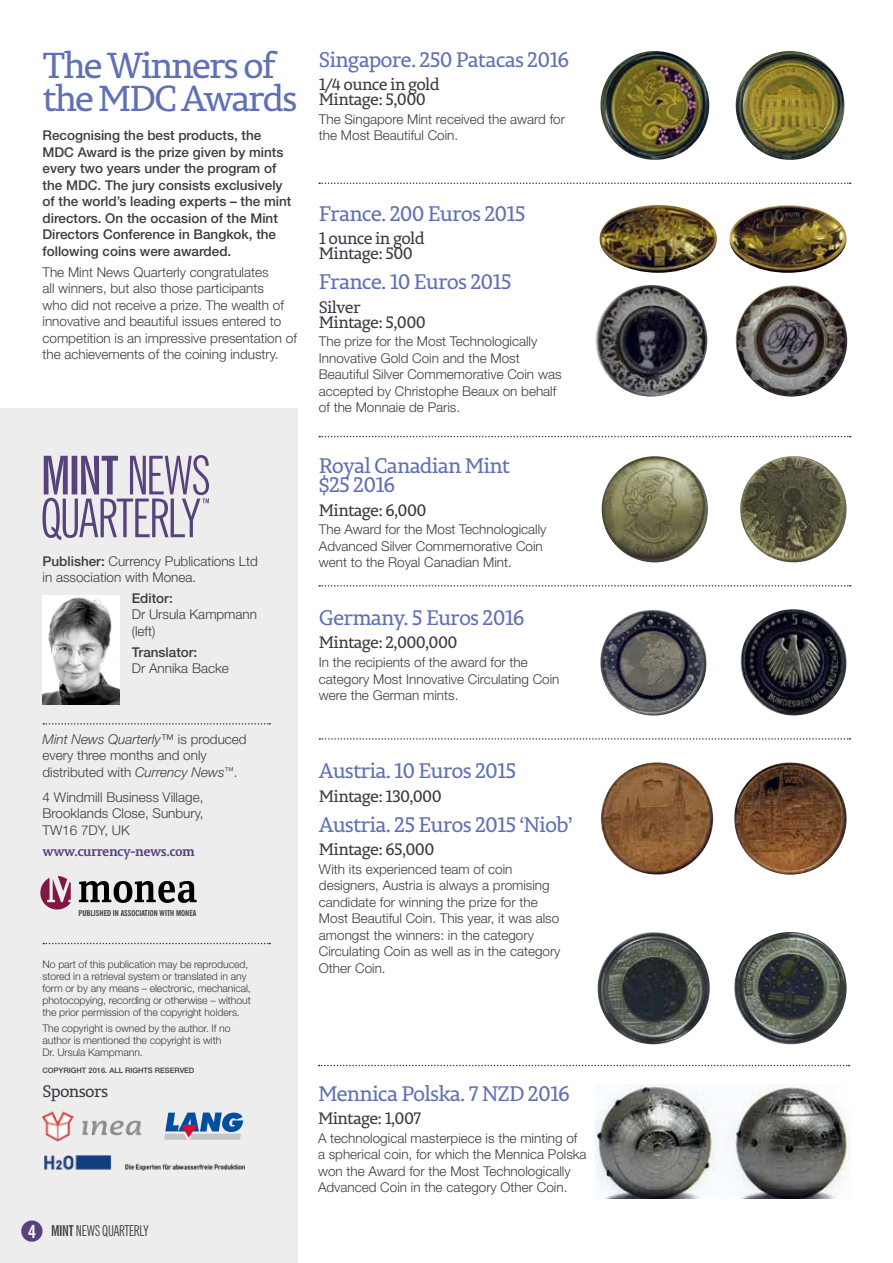
<style>
.page{position:relative;width:893px;height:1263px;background:#fff}
.page>*{position:absolute;margin:0;border:0;box-sizing:border-box;transform-origin:0 0}
.t1{font:36px/33px "Permian Slab Serif Typeface";letter-spacing:-.06em;color:#6070b4}
.t2{font:21px/19.5px "Permian Slab Serif Typeface";letter-spacing:-.04em;color:#6070b4}
.t3{font:16.5px/15px "Permian Slab Serif Typeface";letter-spacing:-.045em;color:#393b41}
.t4{font:extra-condensed 15px "News Gothic BT";letter-spacing:-.01em;color:#393b41}
.t5{font:300 13.5px/16.5px "Helvetica Neue";color:#3c3c3b}
.t6{font:500 13.5px/16.5px "Helvetica Neue";color:#3c3c3b}
.t7{font:700 13.5px "Permian Slab Serif Typeface";letter-spacing:-.04em;color:#58427e}
.t8{font:300 10.5px/12px "Helvetica Neue";letter-spacing:-.01em;color:#3c3c3b}
.t9{font:700 condensed 8.1px "News Gothic BT";color:#393b41}
.t10{font:500 7.5px "Helvetica Neue";color:#3c3c3b}
.s1{font-weight:500}
.s2{font-style:italic}
.s3{font-weight:700;font-stretch:condensed;font-size:18px;color:#fff}
.s4{font-weight:700}
</style>
<div class="page">
<div style="left:0;top:409px;width:298px;height:854px;background:#ededed"></div>
<div style="left:21px;top:1220px;width:22px;height:22px;background:#58427e;border-radius:50%"></div>
<svg style="left:43px;top:723px;width:227px;height:2px"></svg>
<svg style="left:43px;top:943px;width:227px;height:1px"></svg>
<img style="left:43px;top:595px;width:76px;height:110px">
<svg style="left:79px;top:881px;width:118px;height:22px"></svg>
<svg style="left:40px;top:876px;width:31px;height:33px"></svg>
<svg style="left:43px;top:455px;width:166px;height:85px"></svg>
<svg style="left:164px;top:1112px;width:79px;height:28px"></svg>
<img style="left:44px;top:1155px;width:201px;height:16px">
<img style="left:42px;top:1111px;width:100px;height:31px">
<svg style="left:319px;top:182px;width:532px;height:2px"></svg>
<svg style="left:319px;top:436px;width:532px;height:1px"></svg>
<svg style="left:319px;top:585px;width:532px;height:2px"></svg>
<svg style="left:319px;top:738px;width:531px;height:2px"></svg>
<svg style="left:319px;top:1065px;width:531px;height:1px"></svg>
<img style="left:595px;top:1085px;width:255px;height:114px">
<img style="left:600px;top:51px;width:109px;height:109px;border-radius:54px">
<img style="left:736px;top:51px;width:108px;height:109px;border-radius:54px">
<img style="left:600px;top:205px;width:117px;height:68px">
<img style="left:729px;top:205px;width:118px;height:68px">
<img style="left:596px;top:285px;width:111px;height:112px;border-radius:56px">
<img style="left:736px;top:285px;width:111px;height:112px;border-radius:56px">
<img style="left:602px;top:456px;width:106px;height:106px;border-radius:53px">
<img style="left:740px;top:456px;width:107px;height:106px;border-radius:53px">
<img style="left:600px;top:609px;width:107px;height:106px;border-radius:53px">
<img style="left:740px;top:609px;width:107px;height:106px;border-radius:53px">
<img style="left:601px;top:762px;width:112px;height:113px;border-radius:56px">
<img style="left:734px;top:762px;width:113px;height:113px;border-radius:56px">
<img style="left:597px;top:932px;width:113px;height:112px;border-radius:56px">
<img style="left:734px;top:932px;width:113px;height:112px;border-radius:56px">
<h1 class="t1" style="left:43px;top:48px;width:257px">The Winners of the MDC Awards</h1>
<p class="t6" style="left:43px;top:127px;width:250px">Recognising the best products, the MDC Award is the prize given by mints every two years under the program of the MDC. The jury consists exclusively of the world’s leading experts – the mint directors. On the occasion of the Mint Directors Conference in Bangkok, the following coins were awarded.</p>
<p class="t5" style="left:43px;top:263px;width:256px">The Mint News Quarterly congratulates<br>all winners, but also those participants<br>who did not receive a prize. The wealth of innovative and beautiful issues entered to competition is an impressive presentation of the achievements of the coining industry.</p>
<p class="t5" style="left:43px;top:552px;width:217px"><span class="s1">Publisher:</span> Currency Publications Ltd in association with Monea.</p>
<p class="t6" style="left:132px;top:590px;width:43px">Editor:</p>
<p class="t5" style="left:132px;top:606px;width:127px">Dr Ursula Kampmann (left)</p>
<p class="t6" style="left:132px;top:643px;width:67px">Translator:</p>
<p class="t5" style="left:132px;top:660px;width:99px">Dr Annika Backe</p>
<p class="t5" style="left:43px;top:730px;width:206px"><span class="s2">Mint News Quarterly™</span> is produced every three months and only distributed with <span class="s2">Currency News</span><sup>™</sup>.</p>
<p class="t5" style="left:43px;top:788px;width:163px;text-align:justify">4 Windmill Business Village, Brooklands Close, Sunbury, TW16 7DY, UK</p>
<p class="t7" style="left:43px;top:839px;width:154px">www.currency-news.com</p>
<p class="t9" style="left:78px;top:908px;width:119px">PUBLISHED IN ASSOCIATION WITH MONEA</p>
<p class="t8" style="left:43px;top:958px;width:210px">No part of this publication may be reproduced, stored in a retrieval system or translated in any form or by any means – electronic, mechanical, photocopying, recording or otherwise – without the prior permission of the copyright holders.</p>
<p class="t8" style="left:43px;top:1022px;width:190px">The copyright is owned by the author. If no author is mentioned the copyright is with<br>Dr. Ursula Kampmann.</p>
<p class="t10" style="left:43px;top:1065px;width:153px">COPYRIGHT 2016. ALL RIGHTS RESERVED</p>
<p class="t3" style="left:43px;top:1083px;width:67px">Sponsors</p>
<p class="t4" style="left:28px;top:1222px;width:122px"><span class="s3">4</span> <span class="s4">MINT</span> NEWS QUARTERLY</p>
<h2 class="t2" style="left:319px;top:49px;width:252px">Singapore. 250 Patacas 2016</h2>
<p class="t3" style="left:319px;top:76px;width:122px">1/4 ounce in gold<br>Mintage: 5,000</p>
<p class="t5" style="left:319px;top:111px;width:248px">The Singapore Mint received the award for the Most Beautiful Coin.</p>
<h2 class="t2" style="left:319px;top:203px;width:208px">France. 200 Euros 2015</h2>
<p class="t3" style="left:319px;top:230px;width:107px">1 ounce in gold<br>Mintage: 500</p>
<h2 class="t2" style="left:319px;top:271px;width:194px">France. 10 Euros 2015</h2>
<p class="t3" style="left:319px;top:299px;width:108px">Silver<br>Mintage: 5,000</p>
<p class="t5" style="left:319px;top:333px;width:244px">The prize for the Most Technologically Innovative Gold Coin and the Most Beautiful Silver Commemorative Coin was accepted by Christophe Beaux on behalf of the Monnaie de Paris.</p>
<h2 class="t2" style="left:319px;top:455px;width:193px">Royal Canadian Mint $25 2016</h2>
<p class="t3" style="left:319px;top:502px;width:109px">Mintage: 6,000</p>
<p class="t5" style="left:319px;top:521px;width:229px">The Award for the Most Technologically<br>Advanced Silver Commemorative Coin went to the Royal Canadian Mint.</p>
<h2 class="t2" style="left:319px;top:607px;width:207px">Germany. 5 Euros 2016</h2>
<p class="t3" style="left:319px;top:634px;width:140px">Mintage: 2,000,000</p>
<p class="t5" style="left:319px;top:654px;width:242px">In the recipients of the award for the category Most Innovative Circulating Coin were the German mints.</p>
<h2 class="t2" style="left:319px;top:760px;width:199px">Austria. 10 Euros 2015</h2>
<p class="t3" style="left:319px;top:788px;width:124px">Mintage: 130,000</p>
<h2 class="t2" style="left:319px;top:814px;width:255px">Austria. 25 Euros 2015 ‘Niob’</h2>
<p class="t3" style="left:319px;top:841px;width:117px">Mintage: 65,000</p>
<p class="t5" style="left:319px;top:860px;width:243px">With its experienced team of coin designers, Austria is always a promising candidate for winning the prize for the Most Beautiful Coin. This year, it was also amongst the winners: in the category Circulating Coin as well as in the category Other Coin.</p>
<h2 class="t2" style="left:318px;top:1083px;width:253px">Mennica Polska. 7 NZD 2016</h2>
<p class="t3" style="left:318px;top:1110px;width:105px">Mintage: 1,007</p>
<p class="t5" style="left:318px;top:1129px;width:270px">A technological masterpiece is the minting of a spherical coin, for which the Mennica Polska won the Award for the Most Technologically Advanced Coin in the category Other Coin.</p>
</div>
